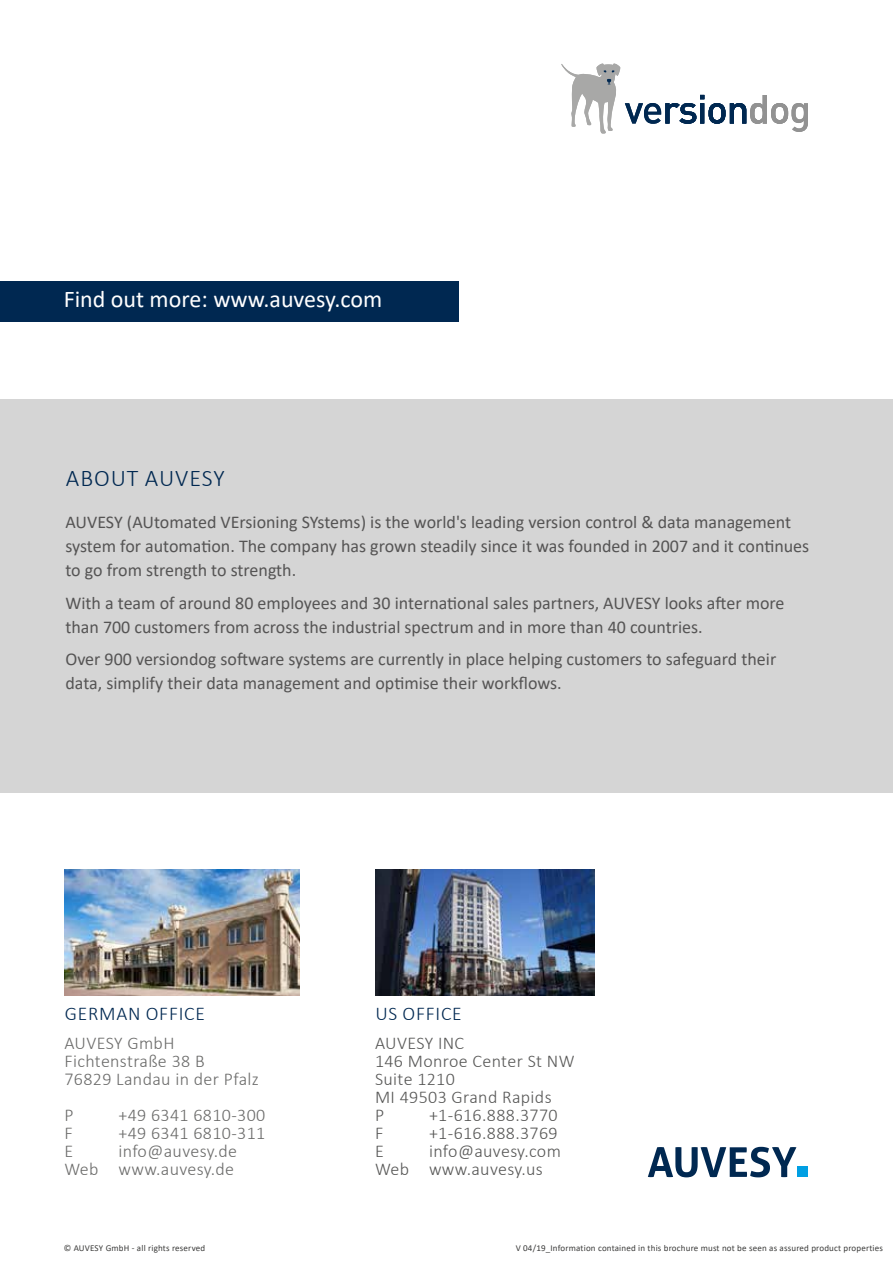
<style>
.page{position:relative;width:893px;height:1263px;background:#fff}
.page>*{position:absolute;margin:0;border:0;box-sizing:border-box;transform-origin:0 0}
.t1{font:24px "Calibri";color:#fff}
.t2{font:300 24px "Calibri";letter-spacing:.04em;color:#002851}
.t3{font:300 19.5px "Calibri";letter-spacing:.04em;color:#002851}
.t4{font:18px/24px "Calibri";color:#555454}
.t5{font:300 18px/18px "Calibri";letter-spacing:.02em;color:#575756}
.t6{font:300 18px/18px "Calibri";letter-spacing:.02em;color:#6b6b6a}
.t7{font:9px "Calibri";letter-spacing:.02em;color:#3c3c3b}
</style>
<div class="page">
<div style="left:0;top:399px;width:893px;height:394px;background:#d5d5d5"></div>
<div style="left:798px;top:1166px;width:10px;height:11px;background:#009fe3"></div>
<svg style="left:648px;top:1147px;width:148px;height:30px"></svg>
<div style="left:0;top:281px;width:459px;height:41px;background:#002851"></div>
<img style="left:64px;top:870px;width:236px;height:126px">
<img style="left:375px;top:870px;width:220px;height:126px">
<svg style="left:561px;top:63px;width:247px;height:71px"></svg>
<h1 class="t1" style="left:64px;top:283px;width:320px">Find out more: www.auvesy.com</h1>
<h1 class="t2" style="left:66px;top:463px;width:160px">ABOUT AUVESY</h1>
<p class="t4" style="left:65px;top:510px;width:745px">AUVESY (AUtomated VErsioning SYstems) is the world's leading version control &amp; data management system for automation. The company has grown steadily since it was founded in 2007 and it continues to go from strength to strength.</p>
<p class="t4" style="left:65px;top:590px;width:721px">With a team of around 80 employees and 30 international sales partners, AUVESY looks after more than 700 customers from across the industrial spectrum and in more than 40 countries.</p>
<p class="t4" style="left:65px;top:647px;width:712px">Over 900 versiondog software systems are currently in place helping customers to safeguard their data, simplify their data management and optimise their workflows.</p>
<p class="t3" style="left:65px;top:1001px;width:142px">GERMAN OFFICE</p>
<p class="t6" style="left:64px;top:1034px;width:196px">AUVESY GmbH<br>Fichtenstraße 38 B<br>76829 Landau in der Pfalz</p>
<p class="t6" style="left:64px;top:1106px;width:11px">P</p>
<p class="t6" style="left:118px;top:1106px;width:149px">+49 6341 6810-300</p>
<p class="t6" style="left:64px;top:1124px;width:10px">F</p>
<p class="t6" style="left:118px;top:1124px;width:149px">+49 6341 6810-311</p>
<p class="t6" style="left:64px;top:1142px;width:10px">E</p>
<p class="t6" style="left:64px;top:1142px;width:174px;text-align:right">info@auvesy.de<br>Web www.auvesy.de</p>
<p class="t3" style="left:375px;top:1001px;width:88px">US OFFICE</p>
<p class="t5" style="left:375px;top:1034px;width:201px">AUVESY INC<br>146 Monroe Center St NW<br>Suite 1210<br>MI 49503 Grand Rapids<br>P</p>
<p class="t5" style="left:429px;top:1106px;width:130px">+1-616.888.3770</p>
<p class="t5" style="left:375px;top:1124px;width:10px">F</p>
<p class="t5" style="left:429px;top:1124px;width:130px">+1-616.888.3769</p>
<p class="t5" style="left:375px;top:1142px;width:10px">E</p>
<p class="t5" style="left:375px;top:1142px;width:187px;text-indent:54px">info@auvesy.com<br>Web www.auvesy.us</p>
<p class="t7" style="left:64px;top:1242px;width:143px">© AUVESY GmbH - all rights reserved</p>
<p class="t7" style="left:516px;top:1242px;width:369px">V 04/19_Information contained in this brochure must not be seen as assured product properties</p>
</div>
